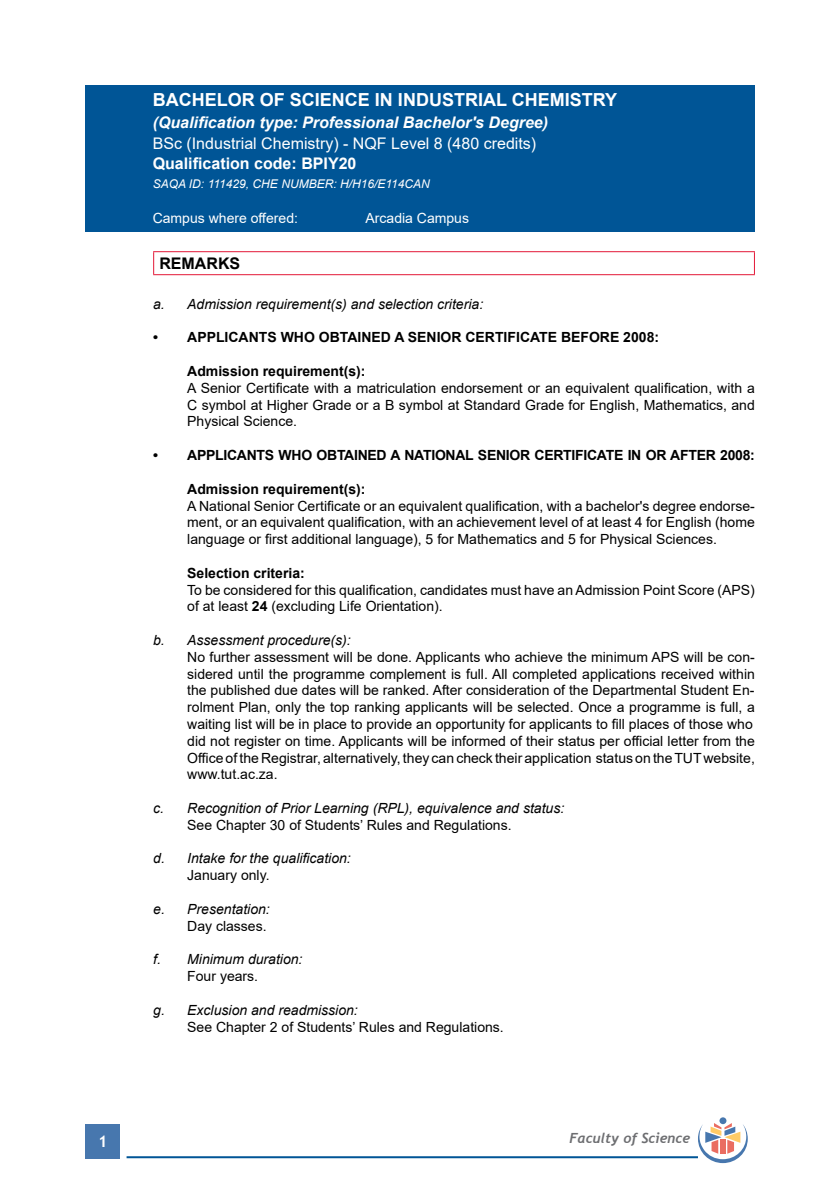
<style>
.page{position:relative;width:840px;height:1191px;background:#fff}
.page>*{position:absolute;margin:0;border:0;box-sizing:border-box;transform-origin:0 0}
.t1{font:700 18px "Arial";color:#fff}
.t2{font:italic 700 16px "Arial";color:#fff}
.t3{font:16px "Arial";color:#fff}
.t4{font:700 16px "Arial";color:#fff}
.t5{font:700 16px "Arial";color:#000}
.t6{font:700 16px "Trebuchet MS";color:#fff}
.t7{font:14px/16.8px "Arial";color:#000;text-align:justify}
.t8{font:italic 14px "Arial";color:#000}
.t9{font:700 14px "Arial";color:#000}
.t10{font:700 14px "Arial";letter-spacing:-.02em;color:#000}
.t11{font:14px "Arial";color:#fff}
.t12{font:italic 700 14px "Trebuchet";color:#6d6e71}
.t13{font:italic 12px "Arial";color:#fff}
.s1{font-weight:700}
</style>
<div class="page">
<div style="left:86px;top:1124px;width:34px;height:34px;background:#4777ae"></div>
<hr style="left:126px;top:1156px;width:571px;height:2px;background:#005596">
<div style="left:719px;top:1117px;width:7px;height:7px;background:#4777ae;border-radius:50%"></div>
<svg style="left:697px;top:1123px;width:50px;height:40px"></svg>
<div style="left:85px;top:85px;width:669px;height:146px;background:#005596"></div>
<hr style="left:153px;top:251px;width:601px;height:1px;background:#e31837">
<svg style="left:153px;top:252px;width:1px;height:22px"></svg>
<svg style="left:753px;top:252px;width:1px;height:22px"></svg>
<hr style="left:153px;top:274px;width:601px;height:1px;background:#e31837">
<p class="t1" style="left:153px;top:87px;width:466px">BACHELOR OF SCIENCE IN INDUSTRIAL CHEMISTRY</p>
<p class="t2" style="left:153px;top:111px;width:397px">(Qualification type: Professional Bachelor's Degree)</p>
<p class="t3" style="left:153px;top:133px;width:385px">BSc (Industrial Chemistry) - NQF Level 8 (480 credits)</p>
<p class="t4" style="left:153px;top:152px;width:205px">Qualification code: BPIY20</p>
<p class="t13" style="left:153px;top:176px;width:278px">SAQA ID: 111429, CHE NUMBER: H/H16/E114CAN</p>
<p class="t11" style="left:153px;top:209px;width:147px">Campus where offered:</p>
<p class="t11" style="left:365px;top:209px;width:105px">Arcadia Campus</p>
<p class="t5" style="left:159px;top:252px;width:82px">REMARKS</p>
<p class="t8" style="left:153px;top:295px;width:331px">a. Admission requirement(s) and selection criteria:</p>
<p class="t9" style="left:153px;top:328px;width:507px">• APPLICANTS WHO OBTAINED A SENIOR CERTIFICATE BEFORE 2008:</p>
<p class="t9" style="left:187px;top:361px;width:180px">Admission requirement(s):</p>
<p class="t7" style="left:187px;top:379px;width:569px">A Senior Certificate with a matriculation endorsement or an equivalent qualification, with a C symbol at Higher Grade or a B symbol at Standard Grade for English, Mathematics, and Physical Science.</p>
<p class="t10" style="left:153px;top:445px;width:603px">• APPLICANTS WHO OBTAINED A NATIONAL SENIOR CERTIFICATE IN OR AFTER 2008:</p>
<p class="t9" style="left:187px;top:479px;width:180px">Admission requirement(s):</p>
<p class="t7" style="left:187px;top:497px;width:568px">A National Senior Certificate or an equivalent qualification, with a bachelor's degree endorse&shy;ment, or an equivalent qualification, with an achievement level of at least 4 for English (home language or first additional language), 5 for Mathematics and 5 for Physical Sciences.</p>
<p class="t9" style="left:187px;top:563px;width:119px">Selection criteria:</p>
<p class="t7" style="left:187px;top:581px;width:569px">To be considered for this qualification, candidates must have an Admission Point Score (APS) of at least <span class="s1">24</span> (excluding Life Orientation).</p>
<p class="t8" style="left:153px;top:631px;width:199px">b. Assessment procedure(s):</p>
<p class="t7" style="left:187px;top:648px;width:569px;text-align:left">No further assessment will be done. Applicants who achieve the minimum APS will be con&shy;sidered until the programme complement is full. All completed applications received within the published due dates will be ranked. After consideration of the Departmental Student En&shy;rolment Plan, only the top ranking applicants will be selected. Once a programme is full, a waiting list will be in place to provide an opportunity for applicants to fill places of those who did not register on time. Applicants will be informed of their status per official letter from the Office of the Registrar, alternatively, they can check their application status on the TUT website, www.tut.ac.za.</p>
<p class="t8" style="left:153px;top:799px;width:412px">c. Recognition of Prior Learning (RPL), equivalence and status:</p>
<p class="t7" style="left:187px;top:816px;width:325px">See Chapter 30 of Students’ Rules and Regulations.</p>
<p class="t8" style="left:153px;top:849px;width:199px">d. Intake for the qualification:</p>
<p class="t7" style="left:187px;top:867px;width:84px">January only.</p>
<p class="t8" style="left:153px;top:900px;width:118px">e. Presentation:</p>
<p class="t7" style="left:187px;top:917px;width:81px">Day classes.</p>
<p class="t8" style="left:153px;top:950px;width:151px">f. Minimum duration:</p>
<p class="t7" style="left:187px;top:967px;width:72px">Four years.</p>
<p class="t8" style="left:153px;top:1000px;width:206px">g. Exclusion and readmission:</p>
<p class="t7" style="left:187px;top:1018px;width:318px">See Chapter 2 of Students’ Rules and Regulations.</p>
<p class="t6" style="left:98px;top:1131px;width:11px">1</p>
<p class="t12" style="left:569px;top:1129px;width:122px">Faculty of Science</p>
</div>
